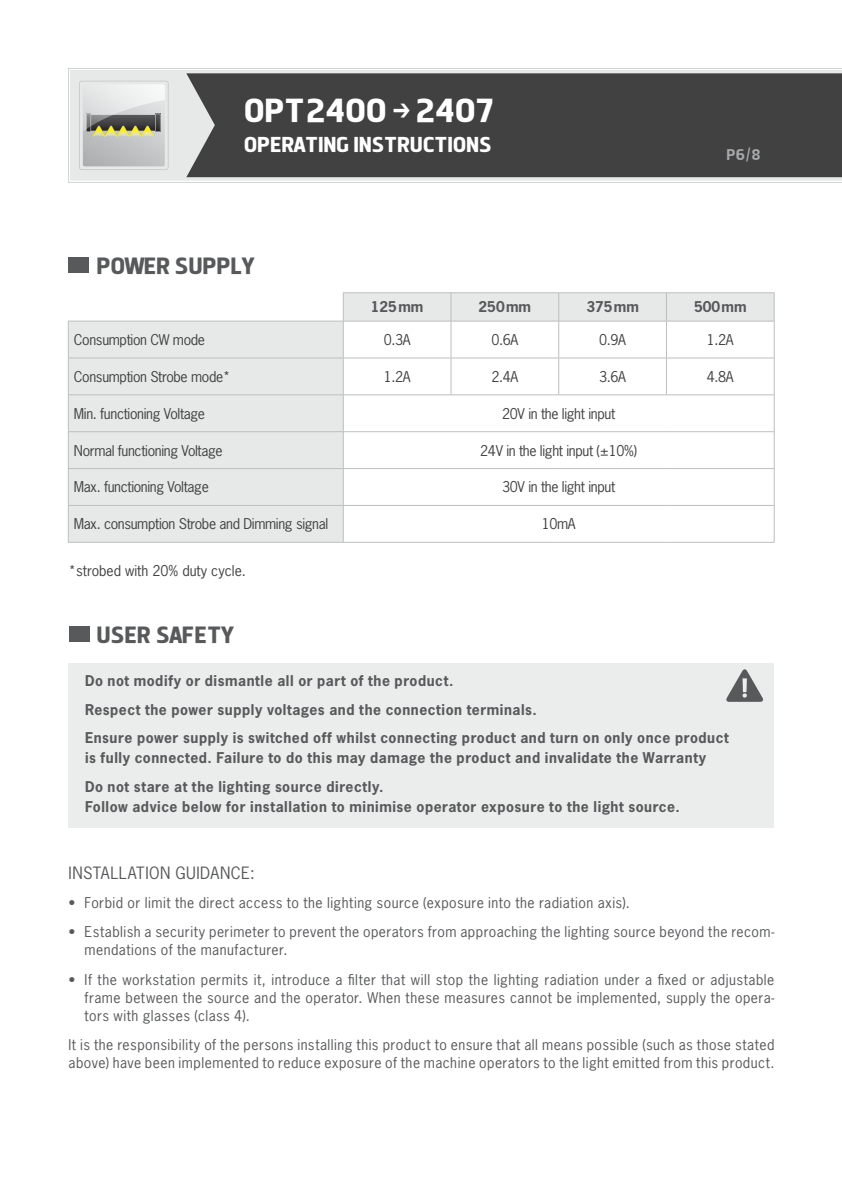
<style>
.page{position:relative;width:842px;height:1191px;background:#fff}
.page>*{position:absolute;margin:0;border:0;box-sizing:border-box;transform-origin:0 0}
.t1{font:700 34px "Dyno";color:#fff}
.t2{font:700 24px "Dyno";letter-spacing:.01em;color:#58595b}
.t3{font:700 22px "Dyno";color:#fff}
.t4{font:16px "News Gothic Std";color:#58595b}
.t5{font:16px "Dyno";color:#a7a9ac}
.t6{font:14px/18px "News Gothic Std";letter-spacing:.035em;color:#58595b}
.t7{font:700 14px/28.6px "News Gothic Std";letter-spacing:.04em;color:#58595b}
.t8{font:14px "News Gothic Std";letter-spacing:-.025em;color:#414142}
.t9{font:14px "News Gothic Std";color:#414142}
</style>
<div class="page">
<svg style="left:68px;top:68px;width:774px;height:114px;fill:#e7e8e8"></svg>
<div style="left:186px;top:73px;width:656px;height:104px;background:#414142"></div>
<svg style="left:79px;top:81px;width:89px;height:89px;background:#c3c3be"></svg>
<div style="left:68px;top:257px;width:20px;height:16px;background:#58595b"></div>
<div style="left:68px;top:663px;width:706px;height:164px;background:#ebecec"></div>
<div style="left:69px;top:626px;width:20px;height:15px;background:#58595b"></div>
<svg style="left:726px;top:669px;width:37px;height:33px"></svg>
<svg style="left:68px;top:293px;width:706px;height:249px"></svg>
<hr style="left:343px;top:292px;width:108px;height:1px;background:#bcbec0">
<svg style="left:343px;top:293px;width:1px;height:28px"></svg>
<hr style="left:451px;top:292px;width:108px;height:1px;background:#bcbec0">
<svg style="left:451px;top:293px;width:1px;height:28px"></svg>
<hr style="left:559px;top:292px;width:107px;height:1px;background:#bcbec0">
<svg style="left:558px;top:293px;width:1px;height:28px"></svg>
<hr style="left:666px;top:292px;width:108px;height:1px;background:#bcbec0">
<svg style="left:666px;top:293px;width:1px;height:28px"></svg>
<svg style="left:774px;top:293px;width:1px;height:28px"></svg>
<hr style="left:68px;top:321px;width:275px;height:1px;background:#bcbec0">
<hr style="left:68px;top:321px;width:1px;height:37px;background:#bcbec0">
<hr style="left:343px;top:321px;width:108px;height:1px;background:#bcbec0">
<hr style="left:343px;top:321px;width:1px;height:37px;background:#bcbec0">
<hr style="left:451px;top:321px;width:108px;height:1px;background:#bcbec0">
<hr style="left:451px;top:321px;width:1px;height:37px;background:#bcbec0">
<hr style="left:559px;top:321px;width:107px;height:1px;background:#bcbec0">
<hr style="left:558px;top:321px;width:1px;height:37px;background:#bcbec0">
<hr style="left:666px;top:321px;width:108px;height:1px;background:#bcbec0">
<hr style="left:666px;top:321px;width:1px;height:37px;background:#bcbec0">
<hr style="left:774px;top:321px;width:1px;height:37px;background:#bcbec0">
<hr style="left:68px;top:358px;width:275px;height:1px;background:#bcbec0">
<hr style="left:68px;top:358px;width:1px;height:36px;background:#bcbec0">
<hr style="left:343px;top:358px;width:108px;height:1px;background:#bcbec0">
<hr style="left:343px;top:358px;width:1px;height:36px;background:#bcbec0">
<hr style="left:451px;top:358px;width:108px;height:1px;background:#bcbec0">
<hr style="left:451px;top:358px;width:1px;height:36px;background:#bcbec0">
<hr style="left:559px;top:358px;width:107px;height:1px;background:#bcbec0">
<hr style="left:558px;top:358px;width:1px;height:36px;background:#bcbec0">
<hr style="left:666px;top:358px;width:108px;height:1px;background:#bcbec0">
<hr style="left:666px;top:358px;width:1px;height:36px;background:#bcbec0">
<hr style="left:774px;top:358px;width:1px;height:36px;background:#bcbec0">
<hr style="left:68px;top:394px;width:275px;height:1px;background:#bcbec0">
<hr style="left:68px;top:395px;width:1px;height:36px;background:#bcbec0">
<hr style="left:343px;top:394px;width:108px;height:1px;background:#bcbec0">
<hr style="left:343px;top:395px;width:1px;height:36px;background:#bcbec0">
<hr style="left:451px;top:394px;width:108px;height:1px;background:#bcbec0">
<hr style="left:559px;top:394px;width:107px;height:1px;background:#bcbec0">
<hr style="left:666px;top:394px;width:108px;height:1px;background:#bcbec0">
<hr style="left:774px;top:395px;width:1px;height:36px;background:#bcbec0">
<hr style="left:68px;top:431px;width:275px;height:1px;background:#bcbec0">
<hr style="left:68px;top:432px;width:1px;height:36px;background:#bcbec0">
<hr style="left:343px;top:431px;width:108px;height:1px;background:#bcbec0">
<hr style="left:343px;top:432px;width:1px;height:36px;background:#bcbec0">
<hr style="left:451px;top:431px;width:108px;height:1px;background:#bcbec0">
<hr style="left:559px;top:431px;width:107px;height:1px;background:#bcbec0">
<hr style="left:666px;top:431px;width:108px;height:1px;background:#bcbec0">
<hr style="left:774px;top:432px;width:1px;height:36px;background:#bcbec0">
<hr style="left:68px;top:468px;width:275px;height:1px;background:#bcbec0">
<hr style="left:68px;top:469px;width:1px;height:36px;background:#bcbec0">
<hr style="left:343px;top:468px;width:108px;height:1px;background:#bcbec0">
<hr style="left:343px;top:469px;width:1px;height:36px;background:#bcbec0">
<hr style="left:451px;top:468px;width:108px;height:1px;background:#bcbec0">
<hr style="left:559px;top:468px;width:107px;height:1px;background:#bcbec0">
<hr style="left:666px;top:468px;width:108px;height:1px;background:#bcbec0">
<hr style="left:774px;top:469px;width:1px;height:36px;background:#bcbec0">
<hr style="left:68px;top:505px;width:275px;height:1px;background:#bcbec0">
<hr style="left:68px;top:506px;width:1px;height:36px;background:#bcbec0">
<hr style="left:343px;top:505px;width:108px;height:1px;background:#bcbec0">
<hr style="left:343px;top:506px;width:1px;height:36px;background:#bcbec0">
<hr style="left:451px;top:505px;width:108px;height:1px;background:#bcbec0">
<hr style="left:559px;top:505px;width:107px;height:1px;background:#bcbec0">
<hr style="left:666px;top:505px;width:108px;height:1px;background:#bcbec0">
<hr style="left:774px;top:506px;width:1px;height:36px;background:#bcbec0">
<hr style="left:68px;top:542px;width:275px;height:1px;background:#bcbec0">
<hr style="left:343px;top:542px;width:108px;height:1px;background:#bcbec0">
<hr style="left:451px;top:542px;width:108px;height:1px;background:#bcbec0">
<hr style="left:559px;top:542px;width:107px;height:1px;background:#bcbec0">
<hr style="left:666px;top:542px;width:108px;height:1px;background:#bcbec0">
<h1 class="t1" style="left:244px;top:90px;width:251px">OPT2400 ➔ 2407</h1>
<h3 class="t3" style="left:244px;top:130px;width:123px">OPERATING INSTRUCTIONS</h3>
<h2 class="t2" style="left:96px;top:251px;width:17px">POW</h2>
<h2 class="t2" style="left:144px;top:251px;width:112px">ER SUPPLY</h2>
<p class="t5" style="left:727px;top:144px;width:36px">P6/8</p>
<p class="t7" style="left:371px;top:292px;width:54px">125mm</p>
<p class="t7" style="left:479px;top:292px;width:54px">250mm</p>
<p class="t7" style="left:586px;top:292px;width:54px">375mm</p>
<p class="t7" style="left:694px;top:292px;width:54px">500mm</p>
<p class="t8" style="left:74px;top:331px;width:133px">Consumption CW mode</p>
<p class="t8" style="left:384px;top:331px;width:28px">0.3A</p>
<p class="t8" style="left:491px;top:331px;width:28px">0.6A</p>
<p class="t8" style="left:599px;top:331px;width:28px">0.9A</p>
<p class="t8" style="left:707px;top:331px;width:28px">1.2A</p>
<p class="t8" style="left:74px;top:367px;width:158px">Consumption Strobe mode*</p>
<p class="t8" style="left:384px;top:367px;width:28px">1.2A</p>
<p class="t8" style="left:491px;top:367px;width:28px">2.4A</p>
<p class="t8" style="left:599px;top:367px;width:28px">3.6A</p>
<p class="t8" style="left:707px;top:367px;width:28px">4.8A</p>
<p class="t8" style="left:74px;top:404px;width:133px">Min. functioning Voltage</p>
<p class="t8" style="left:502px;top:404px;width:115px">20V in the light input</p>
<p class="t8" style="left:74px;top:441px;width:150px">Normal functioning Voltage</p>
<p class="t8" style="left:480px;top:441px;width:158px">24V in the light input (±10%)</p>
<p class="t8" style="left:74px;top:478px;width:136px">Max. functioning Voltage</p>
<p class="t8" style="left:502px;top:478px;width:115px">30V in the light input</p>
<p class="t8" style="left:74px;top:515px;width:256px">Max. consumption Strobe and Dimming signal</p>
<p class="t8" style="left:542px;top:515px;width:36px">10mA</p>
<p class="t9" style="left:69px;top:561px;width:179px">*strobed with 20% duty cycle.</p>
<h2 class="t2" style="left:96px;top:620px;width:138px">USER SAFETY</h2>
<p class="t7" style="left:85px;top:666px;width:645px">Do not modify or dismantle all or part of the product.<br>Respect the power supply voltages and the connection terminals.<br>Ensure power supply is switched off whilst connecting product and turn on only once product</p>
<p class="t7" style="left:85px;top:743px;width:623px">is fully connected. Failure to do this may damage the product and invalidate the Warranty<br>Do not stare at the lighting source directly.</p>
<p class="t7" style="left:85px;top:792px;width:596px">Follow advice below for installation to minimise operator exposure to the light source.</p>
<p class="t4" style="left:69px;top:862px;width:14px">Installation</p>
<p class="t4" style="left:175px;top:862px;width:21px">Guidance</p>
<p class="t4" style="left:250px;top:862px;width:6px">:</p>
<p class="t6" style="left:69px;top:893px;width:563px">• Forbid or limit the direct access to the lighting source (exposure into the radiation axis).</p>
<p class="t6" style="left:85px;top:923px;width:691px;text-indent:-16px">• Establish a security perimeter to prevent the operators from approaching the lighting source beyond the recom&shy;mendations of the manufacturer.</p>
<p class="t6" style="left:85px;top:970px;width:691px;text-align:justify;text-indent:-16px">• If the workstation permits it, introduce a filter that will stop the lighting radiation under a fixed or adjustable frame between the source and the operator. When these measures cannot be implemented, supply the opera&shy;tors with glasses (class 4).</p>
<p class="t6" style="left:69px;top:1035px;width:707px">It is the responsibility of the persons installing this product to ensure that all means possible (such as those stated above) have been implemented to reduce exposure of the machine operators to the light emitted from this product.</p>
</div>
